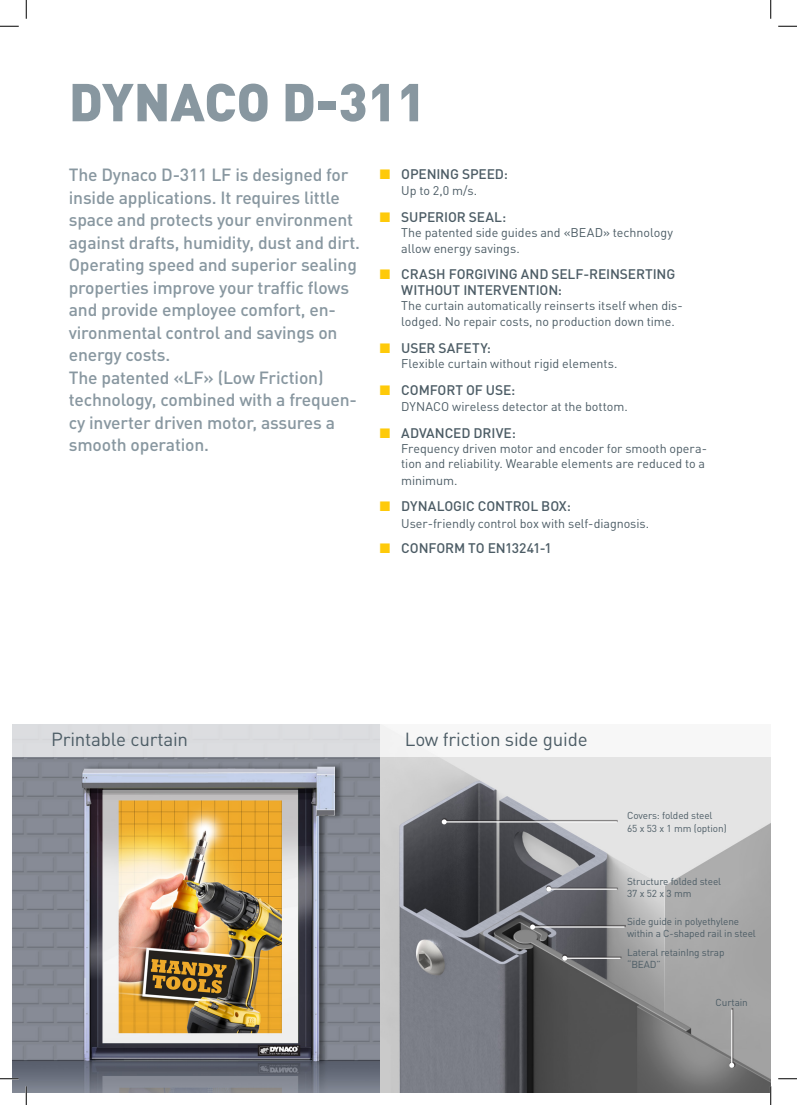
<style>
.page{position:relative;width:797px;height:1105px;background:#fff}
.page>*{position:absolute;margin:0;border:0;box-sizing:border-box;transform-origin:0 0}
.t1{font:900 52.5px "DINOT";color:#8897a0}
.t2{font:18.75px "DINOT";letter-spacing:-.01em;color:#4c5c65}
.IntroGravity{font:500 17.5px/22.5px "DINOT";letter-spacing:-.01em;color:#8897a0}
.t3{font:500 13.75px/16.2px "DINOT";letter-spacing:-.005em;color:#4c5c65}
.t4{font:12.5px/16.2px "DINOT";letter-spacing:-.005em;color:#4c5c65}
.t5{font:10px/12.5px "DINOT";letter-spacing:-.01em;color:#4c5c65}
.s1{color:#feca0a}
</style>
<div class="page">
<img style="left:380px;top:756px;width:390px;height:337px">
<img style="left:12px;top:756px;width:368px;height:337px">
<div style="left:380px;top:724px;width:390px;height:32px;background:#f7f7f7"></div>
<div style="left:12px;top:724px;width:368px;height:32px;background:#dcdde0"></div>
<div style="left:562px;top:954px;width:60px;height:6px;background:#231f20;opacity:.75"></div>
<hr style="left:564px;top:957px;width:56px;height:2px;background:#fff">
<svg style="left:562px;top:956px;width:5px;height:5px"></svg>
<div style="left:530px;top:923px;width:96px;height:6px;background:#231f20;opacity:.75"></div>
<hr style="left:532px;top:926px;width:92px;height:2px;background:#fff">
<svg style="left:530px;top:924px;width:5px;height:5px"></svg>
<div style="left:729px;top:1008px;width:6px;height:60px;background:#231f20;opacity:.75"></div>
<hr style="left:731px;top:1009px;width:1px;height:56px;background:#fff">
<svg style="left:729px;top:1063px;width:5px;height:5px"></svg>
<div style="left:546px;top:885px;width:72px;height:6px;background:#231f20;opacity:.75"></div>
<hr style="left:548px;top:888px;width:69px;height:2px;background:#fff">
<svg style="left:546px;top:887px;width:5px;height:5px"></svg>
<div style="left:441px;top:818px;width:177px;height:6px;background:#231f20;opacity:.75"></div>
<hr style="left:444px;top:821px;width:173px;height:1px;background:#fff">
<svg style="left:442px;top:819px;width:5px;height:5px"></svg>
<svg style="left:0;top:25px;width:19px;height:2px"></svg>
<svg style="left:778px;top:25px;width:19px;height:2px"></svg>
<svg style="left:0;top:1078px;width:19px;height:1px"></svg>
<svg style="left:778px;top:1078px;width:19px;height:1px"></svg>
<svg style="left:25px;top:0;width:2px;height:19px"></svg>
<svg style="left:25px;top:1086px;width:2px;height:19px"></svg>
<svg style="left:770px;top:0;width:1px;height:19px"></svg>
<svg style="left:770px;top:1086px;width:1px;height:19px"></svg>
<p class="t1" style="left:69px;top:67px;width:359px">DYNACO D-311</p>
<p class="IntroGravity" style="left:69px;top:163px;width:293px">The Dynaco D-311 LF is designed for inside applications. It requires little space and protects your environment against drafts, humidity, dust and dirt.</p>
<p class="IntroGravity" style="left:69px;top:253px;width:290px">Operating speed and superior sealing properties improve your traffic flows and provide employee comfort, en&shy;vironmental control and savings on energy costs.</p>
<p class="IntroGravity" style="left:69px;top:366px;width:290px">The patented «LF» (Low Friction) technology, combined with a frequen&shy;cy inverter driven motor, assures a smooth operation.</p>
<p class="t3" style="left:380px;top:165px;width:129px"><span class="s1">■</span> OPENING SPEED:</p>
<p class="t4" style="left:401px;top:182px;width:77px">Up to 2,0 m/s.</p>
<p class="t3" style="left:380px;top:209px;width:128px"><span class="s1">■</span> SUPERIOR SEAL:</p>
<p class="t4" style="left:401px;top:224px;width:273px">The patented side guides and «BEAD» technology allow energy savings.</p>
<p class="t3" style="left:401px;top:265px;width:275px;text-indent:-21px"><span class="s1">■</span> CRASH FORGIVING AND SELF-REINSERTING<br>WITHOUT INTERVENTION:</p>
<p class="t4" style="left:401px;top:297px;width:283px">The curtain automatically reinserts itself when dis&shy;lodged. No repair costs, no production down time.</p>
<p class="t3" style="left:380px;top:340px;width:113px"><span class="s1">■</span> USER SAFETY:</p>
<p class="t4" style="left:401px;top:355px;width:218px">Flexible curtain without rigid elements.</p>
<p class="t3" style="left:380px;top:382px;width:137px"><span class="s1">■</span> COMFORT OF USE:</p>
<p class="t4" style="left:401px;top:399px;width:228px">DYNACO wireless detector at the bottom.</p>
<p class="t3" style="left:380px;top:425px;width:137px"><span class="s1">■</span> ADVANCED DRIVE:</p>
<p class="t4" style="left:401px;top:441px;width:307px;line-height:15px">Frequency driven motor and encoder for smooth opera&shy;tion and reliability. Wearable elements are reduced to a</p>
<p class="t4" style="left:401px;top:472px;width:58px">minimum.</p>
<p class="t3" style="left:380px;top:498px;width:193px"><span class="s1">■</span> DYNALOGIC CONTROL BOX:</p>
<p class="t4" style="left:401px;top:515px;width:249px">User-friendly control box with self-diagnosis.</p>
<p class="t3" style="left:380px;top:540px;width:173px"><span class="s1">■</span> CONFORM TO EN13241-1</p>
<p class="t2" style="left:51px;top:727px;width:138px">Printable curtain</p>
<p class="t2" style="left:405px;top:727px;width:184px">Low friction side guide</p>
<p class="t5" style="left:627px;top:809px;width:87px">Covers: folded steel</p>
<p class="t5" style="left:627px;top:822px;width:101px">65 x 53 x 1 mm (option)</p>
<p class="t5" style="left:627px;top:875px;width:95px">Structure folded steel</p>
<p class="t5" style="left:627px;top:887px;width:66px">37 x 52 x 3 mm</p>
<p class="t5" style="left:627px;top:914px;width:130px">Side guide in polyethylene within a C-shaped rail in steel</p>
<p class="t5" style="left:627px;top:946px;width:99px">Lateral retainIng strap</p>
<p class="t5" style="left:627px;top:958px;width:35px">“BEAD”</p>
<p class="t5" style="left:715px;top:996px;width:34px">Curtain</p>
</div>
